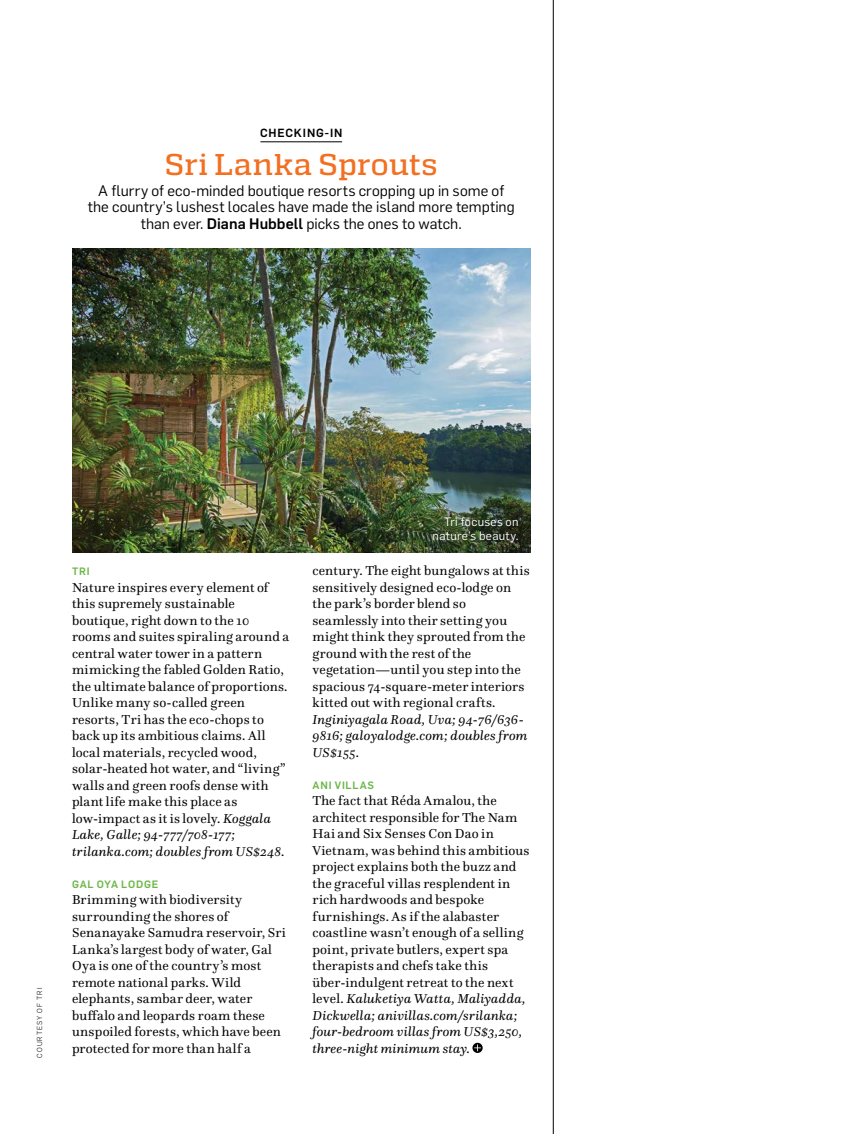
<style>
.page{position:relative;width:864px;height:1134px;background:#fff}
.page>*{position:absolute;margin:0;border:0;box-sizing:border-box;transform-origin:0 0}
.t1{font:500 30px "Quadon";letter-spacing:.015em;color:#f36f21}
.t2{font:15px/16.5px "Flama";letter-spacing:.005em;color:#000;text-align:center}
.t3{font:13.5px/16.5px "Questa";letter-spacing:.015em;color:#000}
.t4{font:italic 13.5px/16.5px "Questa";letter-spacing:.015em;color:#000}
.t5{font:12px/13.5px "Flama";letter-spacing:.025em;color:#fff;text-align:right}
.t6{font:500 11.7px "Flama";letter-spacing:.07em;color:#000}
.t7{font:500 10.5px "Flama";letter-spacing:.075em;color:#6bb647}
.t8{font:300 7.2px "Flama";letter-spacing:.135em;color:#000}
.s1{font-weight:500}
.s2{font-style:italic}
</style>
<div class="page">
<img style="left:72px;top:248px;width:459px;height:305px">
<hr style="left:553px;top:0;width:1px;height:1134px;background:#000">
<hr style="left:260px;top:142px;width:82px;height:1px;background:#000">
<svg style="left:472px;top:1043px;width:11px;height:10px"></svg>
<div style="left:433px;top:518px;width:88px;height:28px;background:#000;opacity:.3"></div>
<p class="t6" style="left:260px;top:124px;width:84px">CHECKING-IN</p>
<h1 class="t1" style="left:165px;top:147px;width:274px">Sri Lanka Sprouts</h1>
<p class="t2" style="left:88px;top:181px;width:429px">A flurry of eco-minded boutique resorts cropping up in some of the country’s lushest locales have made the island more tempting than ever. <span class="s1">Diana Hubbell</span> picks the ones to watch.</p>
<p class="t8" style="left:35px;top:1058px;width:71px;rotate:-90deg">COURTESY OF TRI</p>
<p class="t7" style="left:72px;top:564px;width:19px">TRI</p>
<p class="t3" style="left:72px;top:579px;width:219px">Nature inspires every element of this supremely sustainable boutique, right down to the 10 rooms and suites spiraling around a central water tower in a pattern mimicking the fabled Golden Ratio, the ultimate balance of proportions.<br>Unlike many so-called green resorts, Tri has the eco-chops to back up its ambitious claims. All local materials, recycled wood, solar-heated hot water, and “living” walls and green roofs dense with plant life make this place as low-impact as it is lovely. <span class="s2">Koggala<br>Lake, Galle; 94-777/708-177; trilanka.com; doubles from US$248.</span></p>
<p class="t7" style="left:72px;top:877px;width:88px">GAL OYA LODGE</p>
<p class="t3" style="left:72px;top:891px;width:216px">Brimming with biodiversity surrounding the shores of<br>Senanayake Samudra reservoir, Sri<br>Lanka’s largest body of water, Gal<br>Oya is one of the country’s most remote national parks. Wild elephants, sambar deer, water buffalo and leopards roam these unspoiled forests, which have been protected for more than half a</p>
<p class="t5" style="left:433px;top:515px;width:87px">Tri focuses on nature’s beauty.</p>
<p class="t3" style="left:313px;top:562px;width:219px">century. The eight bungalows at this sensitively designed eco-lodge on the park’s border blend so seamlessly into their setting you might think they sprouted from the ground with the rest of the vegetation—until you step into the spacious 74-square-meter interiors kitted out with regional crafts.</p>
<p class="t4" style="left:313px;top:711px;width:216px">Inginiyagala Road, Uva; 94-76/636-<br>9816; galoyalodge.com; doubles from<br>US$155.</p>
<p class="t7" style="left:313px;top:778px;width:63px">ANI VILLAS</p>
<p class="t3" style="left:313px;top:793px;width:219px">The fact that Réda Amalou, the architect responsible for The Nam Hai and Six Senses Con Dao in Vietnam, was behind this ambitious project explains both the buzz and the graceful villas resplendent in rich hardwoods and bespoke furnishings. As if the alabaster coastline wasn’t enough of a selling point, private butlers, expert spa therapists and chefs take this über-indulgent retreat to the next level. <span class="s2">Kaluketiya Watta, Maliyadda, Dickwella; anivillas.com/srilanka; four-bedroom villas from US$3,250, three-night minimum stay.</span></p>
</div>
